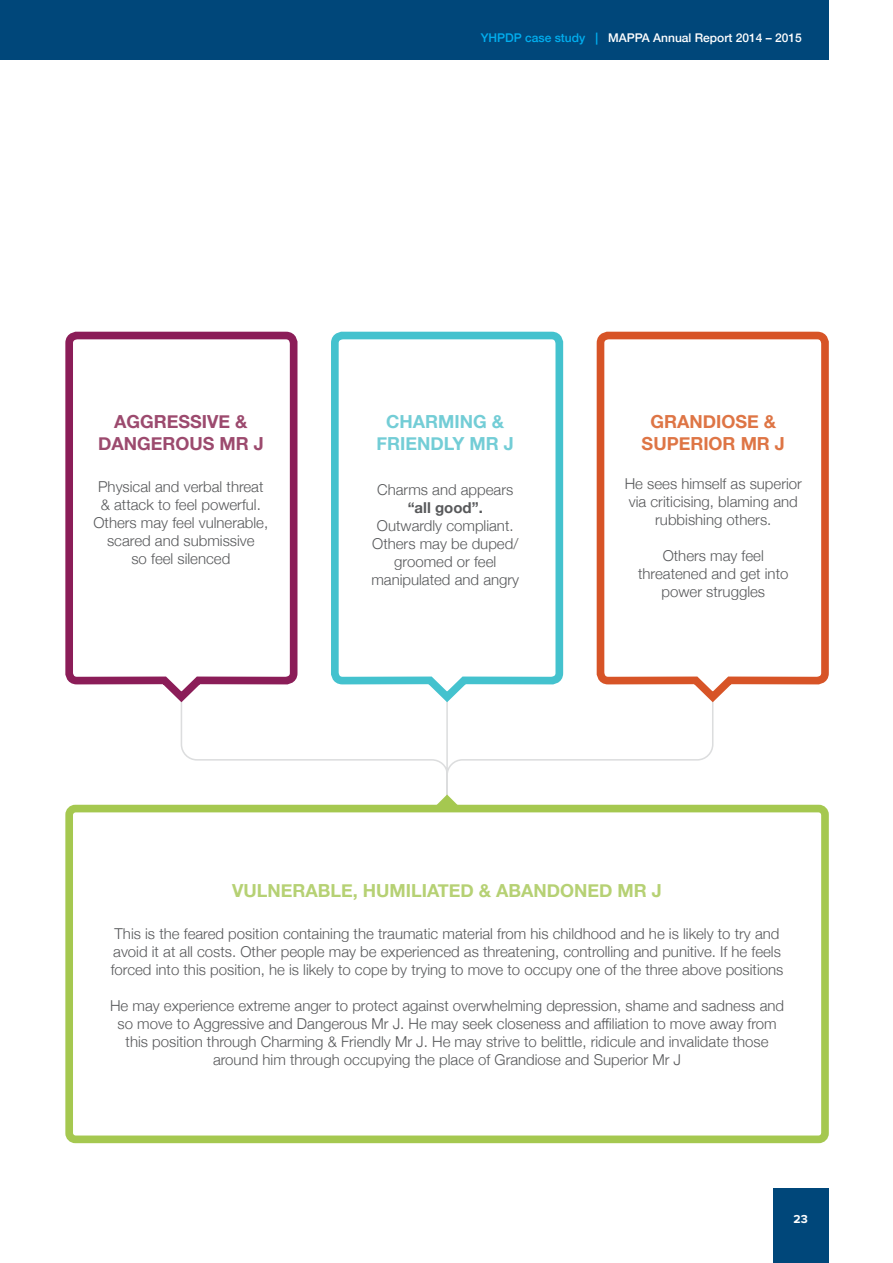
<style>
.page{position:relative;width:893px;height:1263px;background:#fff}
.page>*{position:absolute;margin:0;border:0;box-sizing:border-box;transform-origin:0 0}
.t1{font:700 18px "Helvetica Neue";color:#b6d174}
.t2{font:700 18px/21.6px "Helvetica Neue";color:#9c4a6e;text-align:center}
.t3{font:700 18px/21.6px "Helvetica Neue";color:#de7545;text-align:center}
.t4{font:700 18px/21.6px "Helvetica Neue";color:#73cdd6;text-align:center}
.t5{font:300 15px/18px "Helvetica Neue";color:#58595b;text-align:center}
.t6{font:700 15px "Helvetica Neue";color:#58595b}
.t7{font:500 12px "Helvetica Neue";color:#fff}
.t8{font:500 12px "Helvetica Neue";color:#00aeef}
.t9{font:700 12px "Proxima Nova";color:#fff}
.s1{color:#00aeef}
.s2{font-weight:700;color:#00aeef}
</style>
<div class="page">
<div style="left:773px;top:1188px;width:55px;height:75px;background:#00477a"></div>
<div style="left:0;top:0;width:828px;height:60px;background:#00477a"></div>
<svg style="left:180px;top:708px;width:534px;height:97px"></svg>
<svg style="left:65px;top:331px;width:233px;height:377px"></svg>
<svg style="left:331px;top:331px;width:233px;height:377px"></svg>
<svg style="left:596px;top:331px;width:233px;height:377px"></svg>
<div style="left:65px;top:805px;width:764px;height:338px;border:8px solid #a5c850;border-radius:6px"></div>
<svg style="left:430px;top:791px;width:34px;height:23px"></svg>
<p class="t7" style="left:481px;top:28px;width:323px"><span class="s1">YHPDP case study</span> <span class="s2">|</span> MAPPA Annual Report 2014 – 2015</p>
<p class="t8" style="left:477px;top:28px;width:109px">&lt;&lt;page title here&gt;&gt;</p>
<p class="t2" style="left:98px;top:411px;width:167px">AGGRESSIVE &amp;<br>DANGEROUS MR J</p>
<p class="t5" style="left:93px;top:476px;width:176px">Physical and verbal threat &amp; attack to feel powerful.<br>Others may feel vulnerable, scared and submissive<br>so feel silenced</p>
<p class="t4" style="left:377px;top:411px;width:139px">CHARMING &amp;<br>FRIENDLY MR J</p>
<p class="t5" style="left:377px;top:480px;width:138px">Charms and appears</p>
<p class="t6" style="left:408px;top:496px;width:77px">“all good”.</p>
<p class="t5" style="left:371px;top:516px;width:149px">Outwardly compliant.<br>Others may be duped/ groomed or feel manipulated and angry</p>
<p class="t3" style="left:642px;top:411px;width:145px">GRANDIOSE &amp;<br>SUPERIOR MR J</p>
<p class="t5" style="left:625px;top:474px;width:179px">He sees himself as superior via criticising, blaming and rubbishing others.</p>
<p class="t5" style="left:638px;top:546px;width:152px">Others may feel threatened and get into power struggles</p>
<p class="t1" style="left:232px;top:876px;width:431px">VULNERABLE, HUMILIATED &amp; ABANDONED MR J</p>
<p class="t5" style="left:111px;top:923px;width:674px;text-align:left">This is the feared position containing the traumatic material from his childhood and he is likely to try and avoid it at all costs. Other people may be experienced as threatening, controlling and punitive. If he feels forced into this position, he is likely to cope by trying to move to occupy one of the three above positions</p>
<p class="t5" style="left:110px;top:995px;width:676px">He may experience extreme anger to protect against overwhelming depression, shame and sadness and so move to Aggressive and Dangerous Mr J. He may seek closeness and affiliation to move away from this position through Charming &amp; Friendly Mr J. He may strive to belittle, ridicule and invalidate those around him through occupying the place of Grandiose and Superior Mr J</p>
<p class="t9" style="left:794px;top:1213px;width:16px">23</p>
</div>
